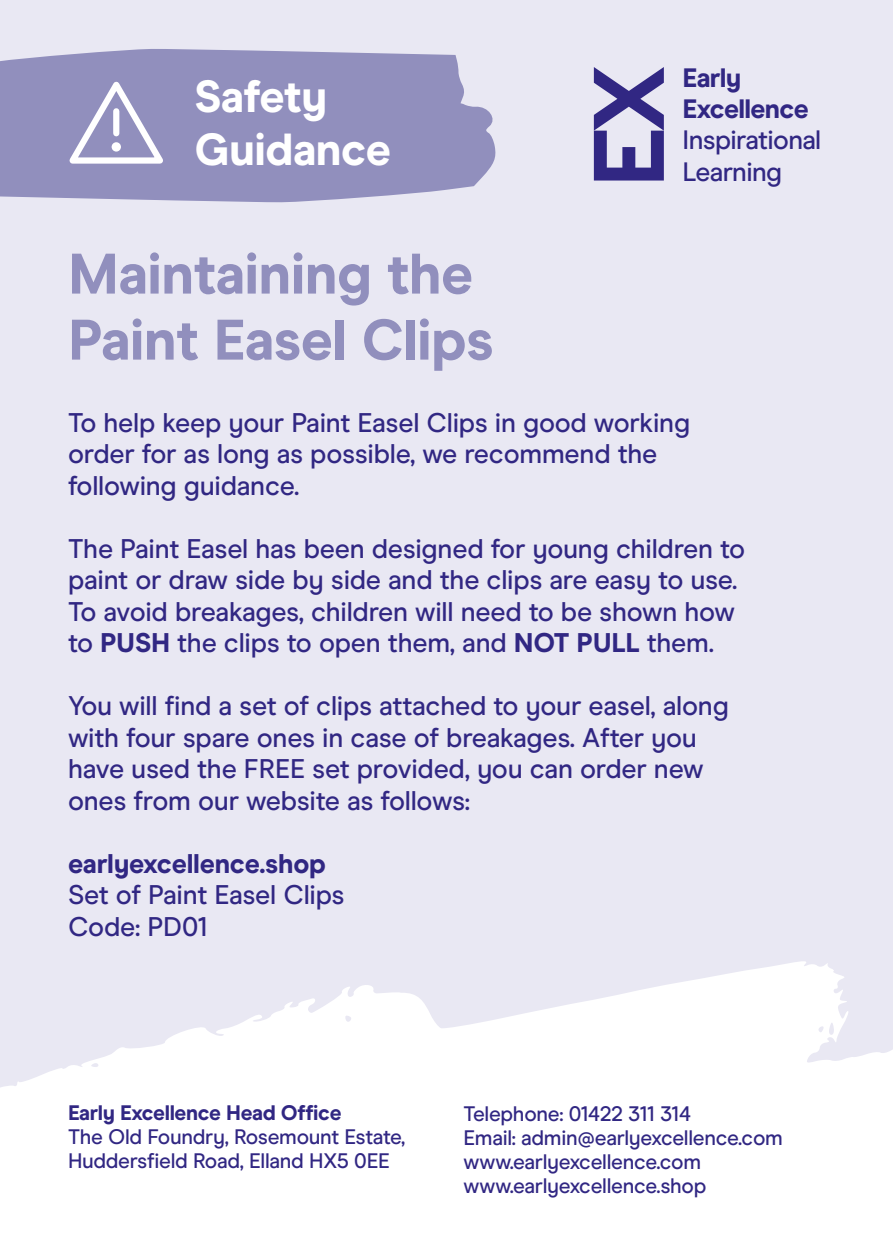
<style>
.page{position:relative;width:893px;height:1259px;background:#e9e8f3}
.page>*{position:absolute;margin:0;border:0;box-sizing:border-box;transform-origin:0 0}
.t1{font:800 57px/66px "Modern Era";letter-spacing:-.01em;color:#918fbd}
.t2{font:800 45px/52.8px "Modern Era";letter-spacing:-.01em;color:#fff}
.t3{font:500 27px/31.5px "Modern Era";letter-spacing:-.01em;color:#312783}
.t4{font:800 27px "Modern Era";letter-spacing:-.01em;color:#312783}
.t5{font:500 26.7px/31.2px "Modern Era";letter-spacing:-.025em;color:#312783}
.t6{font:800 26.7px/31.2px "Modern Era";letter-spacing:-.025em;color:#312783}
.t7{font:500 21px/24px "Modern Era";letter-spacing:-.015em;color:#312783}
.t8{font:800 21px "Modern Era";letter-spacing:-.02em;color:#312783}
.s1{font-weight:800}
</style>
<div class="page">
<svg style="left:0;top:961px;width:893px;height:298px;fill:#fff"></svg>
<svg style="left:0;top:49px;width:464px;height:51px;background:#9896c1"></svg>
<svg style="left:0;top:100px;width:496px;height:102px;background:#9795c0"></svg>
<svg style="left:594px;top:67px;width:70px;height:113px"></svg>
<svg style="left:62px;top:76px;width:109px;height:91px;background:#a5a3c9"></svg>
<h2 class="t2" style="left:194px;top:70px;width:198px">Safety<br>Guidance</h2>
<p class="t6" style="left:683px;top:62px;width:128px">Early<br>Excellence</p>
<p class="t5" style="left:683px;top:125px;width:140px">Inspirational<br>Learning</p>
<h1 class="t1" style="left:68px;top:241px;width:427px">Maintaining the<br>Paint Easel Clips</h1>
<p class="t3" style="left:68px;top:407px;width:624px">To help keep your Paint Easel Clips in good working order for as long as possible, we recommend the following guidance.</p>
<p class="t3" style="left:68px;top:533px;width:679px">The Paint Easel has been designed for young children to paint or draw side by side and the clips are easy to use.<br>To avoid breakages, children will need to be shown how to <span class="s1">PUSH</span> the clips to open them, and <span class="s1">NOT PULL</span> them.</p>
<p class="t3" style="left:68px;top:690px;width:662px">You will find a set of clips attached to your easel, along with four spare ones in case of breakages. After you have used the FREE set provided, you can order new ones from our website as follows:</p>
<p class="t4" style="left:68px;top:847px;width:259px">earlyexcellence.shop</p>
<p class="t3" style="left:68px;top:879px;width:278px">Set of Paint Easel Clips<br>Code: PD01</p>
<p class="t8" style="left:68px;top:1100px;width:275px">Early Excellence Head Office</p>
<p class="t7" style="left:68px;top:1125px;width:339px">The Old Foundry, Rosemount Estate,<br>Huddersfield Road, Elland HX5 0EE</p>
<p class="t7" style="left:463px;top:1101px;width:321px">Telephone: 01422 311 314<br>Email: admin@earlyexcellence.com www.earlyexcellence.com www.earlyexcellence.shop</p>
</div>
